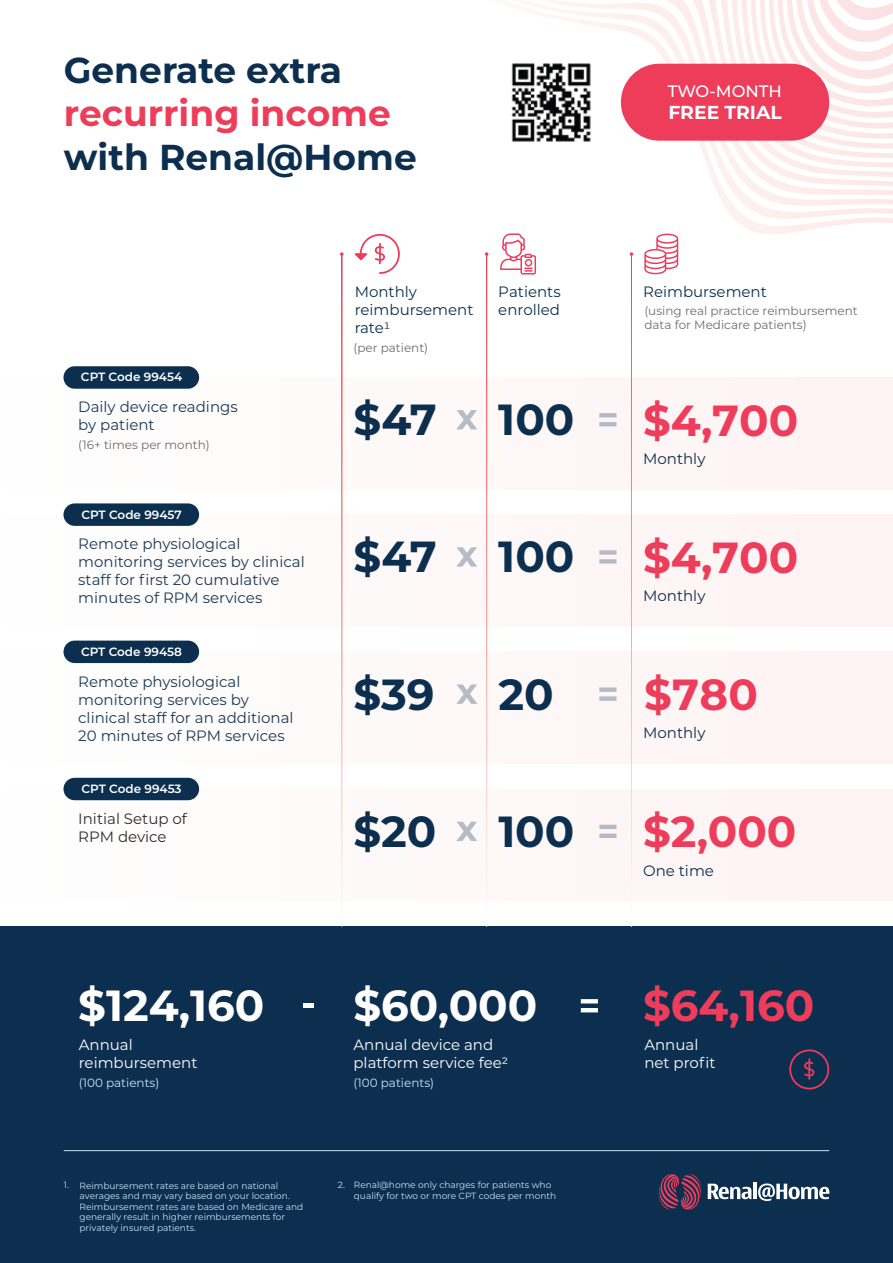
<style>
.page{position:relative;width:893px;height:1263px;background:#fff}
.page>*{position:absolute;margin:0;border:0;box-sizing:border-box;transform-origin:0 0}
.t1{font:700 43.5px "Montserrat";color:#ed3d5a}
.t2{font:700 43.5px "Montserrat";color:#0c2f4f}
.t3{font:700 43.5px "Montserrat";color:#fff}
.t4{font:700 36px "Montserrat";color:#0c2f4f}
.t5{font:700 36px "Montserrat";color:#ed3d5a}
.t6{font:700 18.75px "Montserrat";color:#fff}
.t7{font:500 16.5px "Montserrat";color:#fff}
.t8{font:15px/18px "Montserrat";color:#0c2f4f}
.t9{font:15px/18px "Montserrat";color:#fff}
.t10{font:15px/18px "Montserrat";color:#231f20}
.t11{font:12px/14.4px "Montserrat";color:#6d6d6d}
.t12{font:600 12px "Montserrat";color:#fff}
.t13{font:12px "Montserrat";color:#c9e5f8}
.t14{font:9px/10.5px "Montserrat";color:#c9e5f8}
</style>
<div class="page">
<svg style="left:664px;top:219px;width:229px;height:15px"></svg>
<svg style="left:726px;top:208px;width:167px;height:11px"></svg>
<svg style="left:720px;top:198px;width:173px;height:10px"></svg>
<svg style="left:716px;top:188px;width:177px;height:10px"></svg>
<svg style="left:535px;top:0;width:358px;height:188px"></svg>
<svg style="left:691px;top:0;width:202px;height:178px"></svg>
<div style="left:0;top:377px;width:893px;height:112px;background:#fef8f8"></div>
<div style="left:0;top:515px;width:893px;height:111px;background:#fef8f8"></div>
<div style="left:0;top:652px;width:893px;height:112px;background:#fef8f8"></div>
<div style="left:0;top:789px;width:893px;height:112px;background:#fef8f8"></div>
<div style="left:0;top:926px;width:893px;height:337px;background:#0c2f4f"></div>
<div style="left:63px;top:366px;width:136px;height:23px;background:#0c2f4f;border-radius:11px"></div>
<svg style="left:658px;top:1174px;width:44px;height:36px"></svg>
<svg style="left:708px;top:1184px;width:43px;height:15px"></svg>
<hr style="left:753px;top:1183px;width:4px;height:16px;background:#fff">
<svg style="left:758px;top:1183px;width:71px;height:18px"></svg>
<hr style="left:64px;top:1150px;width:765px;height:1px;background:#c9e5f8">
<hr style="left:581px;top:1008px;width:17px;height:4px;background:#fff">
<svg style="left:581px;top:999px;width:17px;height:4px"></svg>
<div style="left:303px;top:1003px;width:10px;height:5px;background:#fff"></div>
<div style="left:63px;top:503px;width:136px;height:23px;background:#0c2f4f;border-radius:11px"></div>
<div style="left:63px;top:641px;width:136px;height:22px;background:#0c2f4f;border-radius:11px"></div>
<div style="left:63px;top:778px;width:136px;height:22px;background:#0c2f4f;border-radius:11px"></div>
<div style="left:621px;top:64px;width:208px;height:77px;background:#ed3d5a;border-radius:38px"></div>
<img style="left:511px;top:58px;width:84px;height:89px">
<hr style="left:341px;top:254px;width:1px;height:672px;background:#fff">
<hr style="left:486px;top:254px;width:1px;height:672px;background:#fff">
<hr style="left:631px;top:254px;width:1px;height:672px;background:#fff">
<svg style="left:485px;top:252px;width:3px;height:4px"></svg>
<svg style="left:340px;top:252px;width:4px;height:4px"></svg>
<svg style="left:630px;top:252px;width:3px;height:4px"></svg>
<svg style="left:644px;top:234px;width:34px;height:40px"></svg>
<svg style="left:355px;top:234px;width:45px;height:40px"></svg>
<svg style="left:500px;top:233px;width:36px;height:41px"></svg>
<svg style="left:456px;top:410px;width:21px;height:19px"></svg>
<hr style="left:599px;top:422px;width:17px;height:4px;background:#b5bac4">
<hr style="left:599px;top:413px;width:17px;height:4px;background:#b5bac4">
<svg style="left:456px;top:547px;width:21px;height:20px"></svg>
<div style="left:599px;top:559px;width:17px;height:5px;background:#b5bac4"></div>
<div style="left:599px;top:550px;width:17px;height:5px;background:#b5bac4"></div>
<svg style="left:456px;top:684px;width:21px;height:20px"></svg>
<div style="left:599px;top:696px;width:17px;height:5px;background:#b5bac4"></div>
<div style="left:599px;top:687px;width:17px;height:5px;background:#b5bac4"></div>
<svg style="left:456px;top:822px;width:21px;height:19px"></svg>
<hr style="left:599px;top:834px;width:17px;height:4px;background:#b5bac4">
<hr style="left:599px;top:825px;width:17px;height:4px;background:#b5bac4">
<svg style="left:789px;top:1049px;width:40px;height:40px"></svg>
<h2 class="t4" style="left:64px;top:44px;width:280px">Generate extra</h2>
<h2 class="t5" style="left:64px;top:88px;width:329px">recurring income</h2>
<h2 class="t4" style="left:64px;top:131px;width:354px">with Renal@Home</h2>
<p class="t12" style="left:81px;top:369px;width:103px">CPT Code 99454</p>
<p class="t8" style="left:355px;top:282px;width:120px">Monthly reimbursement rate1</p>
<p class="t11" style="left:353px;top:340px;width:76px">(per patient)</p>
<p class="t8" style="left:498px;top:282px;width:64px">Patients enrolled</p>
<p class="t8" style="left:78px;top:397px;width:161px">Daily device readings by patient</p>
<p class="t11" style="left:78px;top:437px;width:133px">(16+ times per month)</p>
<p class="t12" style="left:81px;top:506px;width:102px">CPT Code 99457</p>
<p class="t8" style="left:78px;top:535px;width:228px">Remote physiological monitoring services by clinical staff for first 20 cumulative minutes of RPM services</p>
<p class="t12" style="left:81px;top:643px;width:102px">CPT Code 99458</p>
<p class="t8" style="left:78px;top:672px;width:217px">Remote physiological monitoring services by clinical staff for an additional<br>20 minutes of RPM services</p>
<p class="t12" style="left:82px;top:780px;width:102px">CPT Code 99453</p>
<p class="t10" style="left:78px;top:809px;width:110px">Initial Setup of<br>RPM device</p>
<h1 class="t2" style="left:353px;top:388px;width:85px">$47</h1>
<h1 class="t2" style="left:498px;top:388px;width:78px">100</h1>
<h1 class="t2" style="left:353px;top:526px;width:85px">$47</h1>
<h1 class="t2" style="left:498px;top:526px;width:78px">100</h1>
<h1 class="t2" style="left:353px;top:663px;width:83px">$39</h1>
<h1 class="t2" style="left:498px;top:663px;width:57px">20</h1>
<h1 class="t2" style="left:353px;top:800px;width:84px">$20</h1>
<h1 class="t2" style="left:498px;top:800px;width:77px">100</h1>
<p class="t7" style="left:668px;top:79px;width:116px">TWO-MONTH</p>
<p class="t6" style="left:668px;top:99px;width:115px">FREE TRIAL</p>
<p class="t8" style="left:643px;top:282px;width:125px">Reimbursement</p>
<p class="t11" style="left:644px;top:303px;width:215px">(using real practice reimbursement data for Medicare patients)</p>
<h1 class="t1" style="left:643px;top:389px;width:157px">$4,700</h1>
<p class="t8" style="left:643px;top:449px;width:64px">Monthly</p>
<h1 class="t1" style="left:643px;top:526px;width:157px">$4,700</h1>
<p class="t8" style="left:643px;top:586px;width:64px">Monthly</p>
<h1 class="t1" style="left:644px;top:663px;width:115px">$780</h1>
<p class="t8" style="left:643px;top:724px;width:64px">Monthly</p>
<h1 class="t1" style="left:643px;top:800px;width:155px">$2,000</h1>
<p class="t8" style="left:643px;top:861px;width:72px">One time</p>
<h1 class="t3" style="left:78px;top:974px;width:188px">$124,160</h1>
<h1 class="t1" style="left:643px;top:974px;width:173px">$64,160</h1>
<p class="t9" style="left:79px;top:1035px;width:120px">Annual reimbursement</p>
<p class="t9" style="left:353px;top:1035px;width:156px">Annual device and platform service fee2</p>
<p class="t9" style="left:644px;top:1035px;width:73px">Annual net profit</p>
<h1 class="t3" style="left:353px;top:974px;width:185px">$60,000</h1>
<p class="t13" style="left:79px;top:1074px;width:82px">(100 patients)</p>
<p class="t13" style="left:353px;top:1074px;width:82px">(100 patients)</p>
<p class="t14" style="left:79px;top:1180px;width:225px">Reimbursement rates are based on national averages and may vary based on your location.<br>Reimbursement rates are based on Medicare and generally result in higher reimbursements for privately insured patients.</p>
<p class="t14" style="left:64px;top:1179px;width:7px">1.</p>
<p class="t14" style="left:338px;top:1179px;width:9px">2.</p>
<p class="t14" style="left:354px;top:1179px;width:204px">Renal@home only charges for patients who qualify for two or more CPT codes per month</p>
</div>
